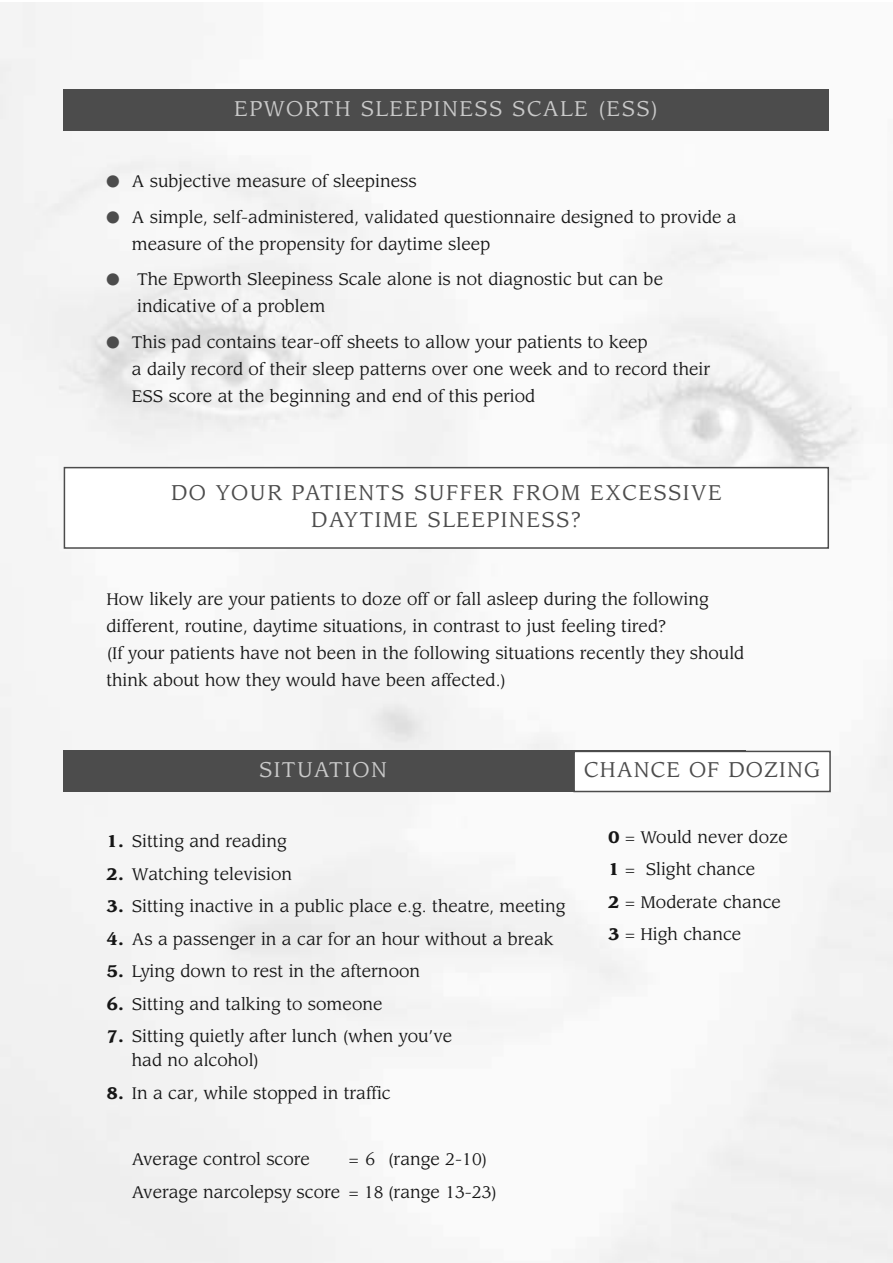
<style>
.page{position:relative;width:893px;height:1263px;background:#fff}
.page>*{position:absolute;margin:0;border:0;box-sizing:border-box;transform-origin:0 0}
.t1{font:21px/27.2px "Leawood";letter-spacing:.07em;color:#4c4c4c;text-align:center}
.t2{font:21px "Leawood";letter-spacing:.07em;color:#c9c9c9}
.t3{font:16.5px/27px "Leawood";color:#161616}
.s1{color:#4c4c4c}
.s2{font-weight:700}
</style>
<div class="page">
<div style="left:0;top:3px;width:892px;height:1260px;background:#f5f5f5"></div>
<div style="left:64px;top:90px;width:765px;height:41px;background:#4c4c4c"></div>
<div style="left:64px;top:751px;width:682px;height:41px;background:#4c4c4c"></div>
<div style="left:574px;top:751px;width:256px;height:41px;background:#fff"></div>
<div style="left:573px;top:751px;width:258px;height:41px;border:2px solid #4c4c4c"></div>
<div style="left:64px;top:468px;width:764px;height:80px;background:#fff"></div>
<div style="left:64px;top:467px;width:765px;height:82px;border:2px solid #4c4c4c"></div>
<p class="t2" style="left:234px;top:99px;width:426px">EPWORTH SLEEPINESS SCALE (ESS)</p>
<p class="t3" style="left:106px;top:169px;width:312px"><span class="s1">●</span> A subjective measure of sleepiness</p>
<p class="t3" style="left:132px;top:205px;width:606px;text-indent:-25px"><span class="s1">●</span> A simple, self-administered, validated questionnaire designed to provide a measure of the propensity for daytime sleep</p>
<p class="t3" style="left:137px;top:267px;width:527px;text-indent:-31px"><span class="s1">●</span> The Epworth Sleepiness Scale alone is not diagnostic but can be indicative of a problem</p>
<p class="t3" style="left:132px;top:330px;width:580px;text-indent:-25px"><span class="s1">●</span> This pad contains tear-off sheets to allow your patients to keep<br>a daily record of their sleep patterns over one week and to record their<br>ESS score at the beginning and end of this period</p>
<p class="t1" style="left:171px;top:481px;width:552px">DO YOUR PATIENTS SUFFER FROM EXCESSIVE<br>DAYTIME SLEEPINESS?</p>
<p class="t3" style="left:106px;top:588px;width:639px">How likely are your patients to doze off or fall asleep during the following different, routine, daytime situations, in contrast to just feeling tired?<br>(If your patients have not been in the following situations recently they should think about how they would have been affected.)</p>
<p class="t2" style="left:259px;top:760px;width:129px">SITUATION</p>
<p class="t1" style="left:584px;top:758px;width:237px">CHANCE OF DOZING</p>
<p class="t3" style="left:106px;top:829px;width:182px"><span class="s2">1.</span> Sitting and reading</p>
<p class="t3" style="left:106px;top:862px;width:187px"><span class="s2">2.</span> Watching television</p>
<p class="t3" style="left:106px;top:894px;width:461px"><span class="s2">3.</span> Sitting inactive in a public place e.g. theatre, meeting</p>
<p class="t3" style="left:106px;top:927px;width:449px"><span class="s2">4.</span> As a passenger in a car for an hour without a break</p>
<p class="t3" style="left:106px;top:959px;width:315px"><span class="s2">5.</span> Lying down to rest in the afternoon</p>
<p class="t3" style="left:106px;top:992px;width:278px"><span class="s2">6.</span> Sitting and talking to someone</p>
<p class="t3" style="left:132px;top:1026px;width:322px;line-height:24px;text-indent:-25px"><span class="s2">7.</span> Sitting quietly after lunch (when you’ve had no alcohol)</p>
<p class="t3" style="left:106px;top:1081px;width:286px"><span class="s2">8.</span> In a car, while stopped in traffic</p>
<p class="t3" style="left:132px;top:1147px;width:180px">Average control score</p>
<p class="t3" style="left:132px;top:1145px;width:367px;line-height:32.5px;text-indent:217px">= 6 (range 2-10)<br>Average narcolepsy score = 18 (range 13-23)</p>
<p class="t3" style="left:608px;top:822px;width:181px;line-height:32.5px"><span class="s2">0</span> = Would never doze<br><span class="s2">1</span> = Slight chance<br><span class="s2">2</span> = Moderate chance<br><span class="s2">3</span> = High chance</p>
</div>
